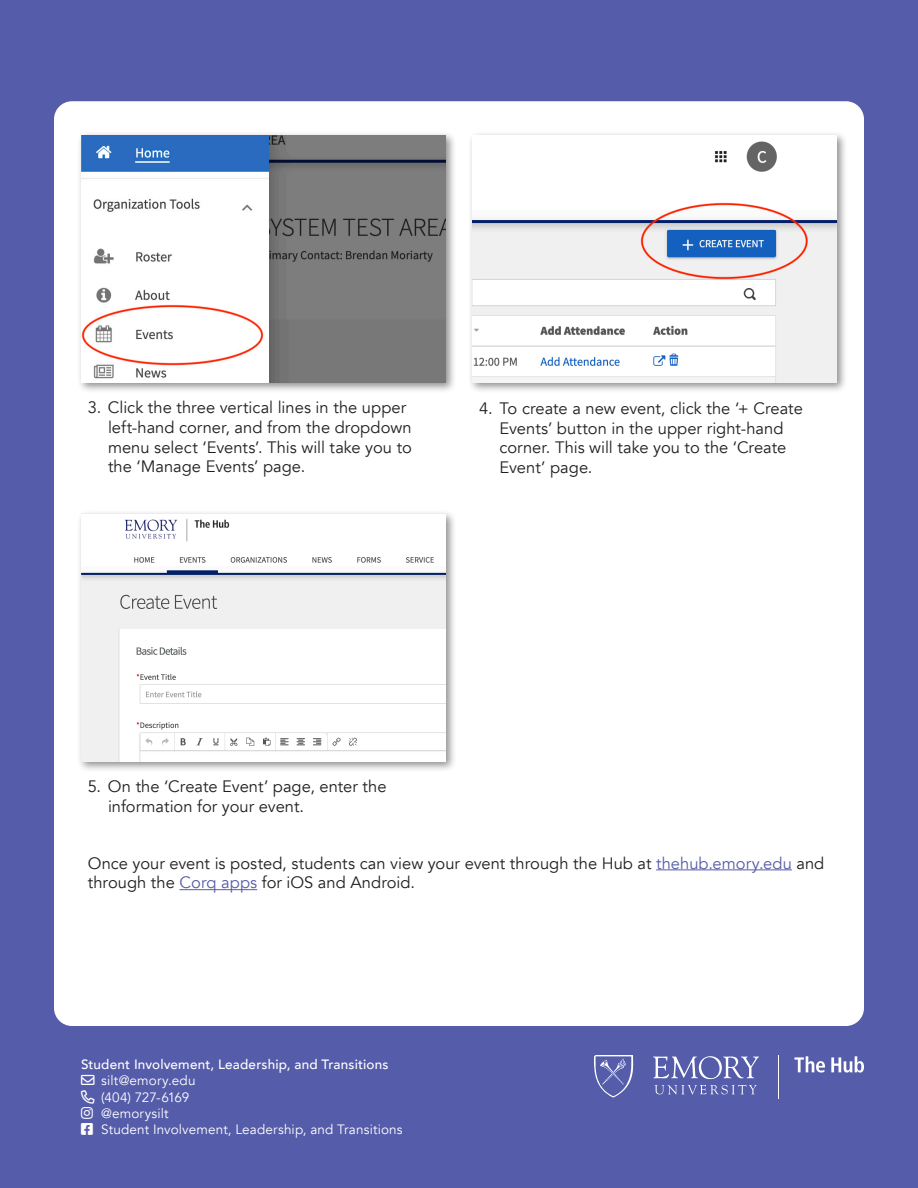
<style>
.page{position:relative;width:918px;height:1188px;background:#555ca9}
.page>*{position:absolute;margin:0;border:0;box-sizing:border-box;transform-origin:0 0}
.primary_copy{font:16.5px/19.8px "Avenir";color:#231f20}
.t1{font:13.5px/16.2px "Avenir";letter-spacing:.01em;color:#fff}
.t2{font:500 13.5px "Avenir";letter-spacing:.015em;color:#fff}
.s1{color:#555ca9}
</style>
<div class="page">
<div style="left:54px;top:101px;width:810px;height:925px;background:#fff;border-radius:18px"></div>
<svg style="left:655px;top:1085px;width:102px;height:10px"></svg>
<svg style="left:653px;top:1056px;width:106px;height:23px"></svg>
<svg style="left:594px;top:1056px;width:40px;height:42px"></svg>
<hr style="left:778px;top:1056px;width:1px;height:43px;background:#fff">
<svg style="left:795px;top:1056px;width:30px;height:17px"></svg>
<svg style="left:831px;top:1056px;width:33px;height:17px"></svg>
<hr style="left:656px;top:869px;width:136px;height:1px;background:#555ca9">
<hr style="left:180px;top:889px;width:77px;height:1px;background:#555ca9">
<div style="left:77px;top:131px;width:380px;height:263px;background:#231f20;opacity:.5"></div>
<img style="left:81px;top:135px;width:365px;height:248px">
<div style="left:77px;top:509px;width:380px;height:263px;background:#231f20;opacity:.5"></div>
<img style="left:81px;top:514px;width:365px;height:247px">
<div style="left:468px;top:131px;width:380px;height:263px;background:#231f20;opacity:.5"></div>
<img style="left:472px;top:135px;width:365px;height:248px">
<p class="primary_copy" style="left:108px;top:398px;width:305px;text-indent:-20px">3. Click the three vertical lines in the upper left-hand corner, and from the dropdown menu select ‘Events’. This will take you to the ‘Manage Events’ page.</p>
<p class="primary_copy" style="left:500px;top:399px;width:305px;text-indent:-20px">4. To create a new event, click the ‘+ Create Events’ button in the upper right-hand corner. This will take you to the ‘Create Event’ page.</p>
<p class="primary_copy" style="left:108px;top:777px;width:280px;text-indent:-20px">5. On the ‘Create Event’ page, enter the information for your event.</p>
<p class="primary_copy" style="left:88px;top:853px;width:738px">Once your event is posted, students can view your event through the Hub at <span class="s1">thehub.emory.edu</span> and through the <span class="s1">Corq apps</span> for iOS and Android.</p>
<p class="t2" style="left:81px;top:1053px;width:309px">Student Involvement, Leadership, and Transitions</p>
<p class="t1" style="left:101px;top:1073px;width:303px;text-indent:-20px">→ silt@emory.edu<br>(404) 727-6169<br>@emorysilt<br>Student Involvement, Leadership, and Transitions</p>
</div>
